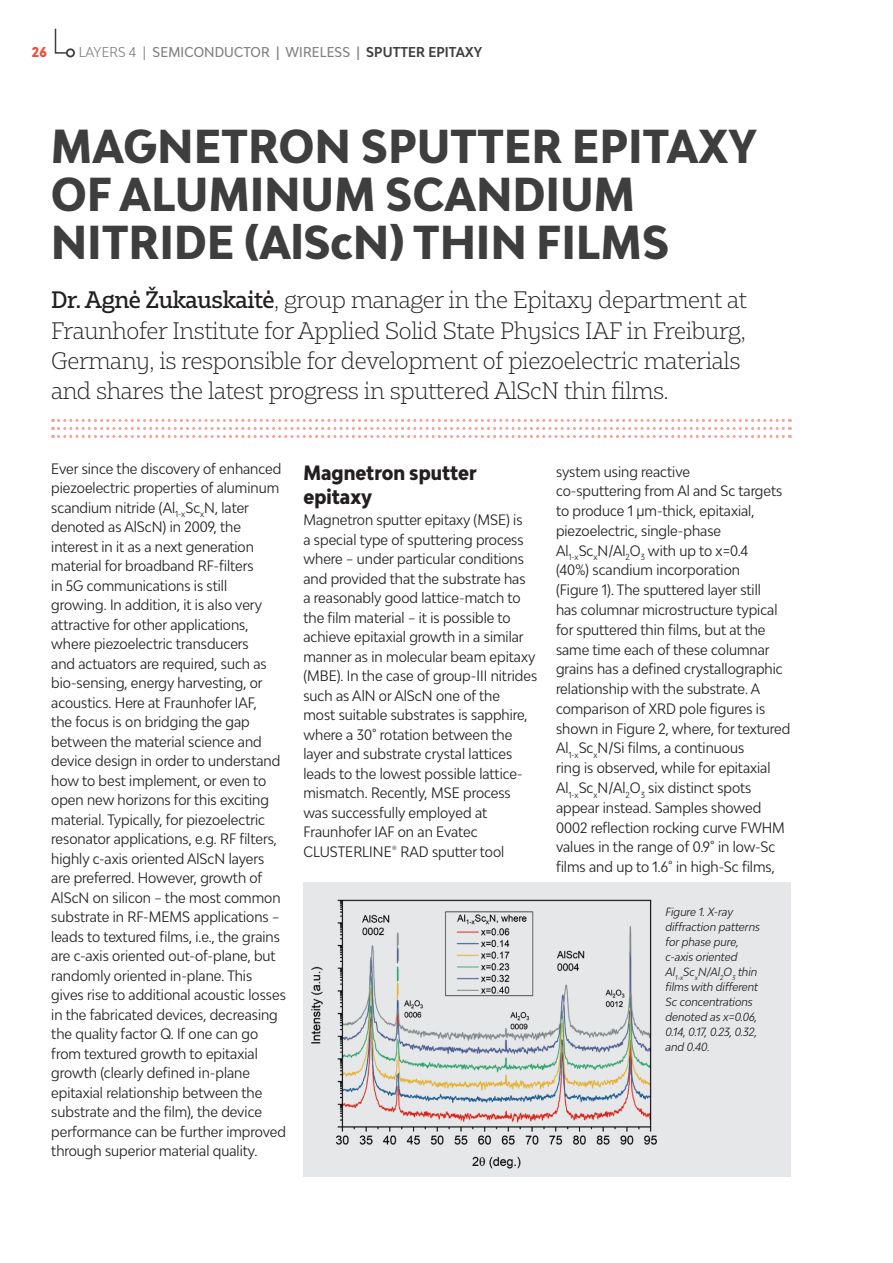
<style>
.page{position:relative;width:893px;height:1263px;background:#fff}
.page>*{position:absolute;margin:0;border:0;box-sizing:border-box;transform-origin:0 0}
.t1{font:800 condensed 45px/48px "Bw Modelica";letter-spacing:.01em;color:#3e3e3f}
.t2{font:300 22.5px/30px "Bw Glenn Slab";letter-spacing:-.015em;color:#231f20}
.t3{font:800 condensed 19.5px/24px "Bw Modelica";color:#231f20}
.t4{font:condensed 14.25px/19.5px "Bw Modelica";color:#231f20}
.t5{font:500 condensed 13.5px "Bw Modelica";letter-spacing:.01em;color:#808285}
.t6{font:800 condensed 13.5px "Bw Modelica";color:#ef4c3a}
.t7{font:italic condensed 11.25px/15px "Bw Modelica";color:#231f20}
.s1{font-weight:400}
.s2{font-weight:700;color:#3e3e3f}
.s3{font-weight:500}
</style>
<div class="page">
<svg style="left:53px;top:419px;width:737px;height:19px"></svg>
<img style="left:303px;top:882px;width:488px;height:295px">
<svg style="left:54px;top:28px;width:12px;height:26px"></svg>
<div style="left:66px;top:48px;width:9px;height:9px;border:2px solid #3e3e3f;border-radius:50%"></div>
<p class="t6" style="left:32px;top:44px;width:16px">26</p>
<p class="t5" style="left:79px;top:44px;width:405px"><span class="s1">LAYERS 4 |</span> SEMICONDUCTOR | WIRELESS | <span class="s2">SPUTTER EPITAXY</span></p>
<h1 class="t1" style="left:51px;top:121px;width:708px">MAGNETRON SPUTTER EPITAXY<br>OF ALUMINUM SCANDIUM<br>NITRIDE (AlScN) THIN FILMS</h1>
<p class="t2" style="left:51px;top:284px;width:697px"><span class="s3">Dr. Agnė Žukauskaitė</span>, group manager in the Epitaxy department at Fraunhofer Institute for Applied Solid State Physics IAF in Freiburg, Germany, is responsible for development of piezoelectric materials and shares the latest progress in sputtered AlScN thin films.</p>
<p class="t4" style="left:51px;top:458px;width:236px">Ever since the discovery of enhanced piezoelectric properties of aluminum scandium nitride (Al<sub>1-x</sub>Sc<sub>x</sub>N, later denoted as AlScN) in 2009, the interest in it as a next generation material for broadband RF-filters<br>in 5G communications is still<br>growing. In addition, it is also very attractive for other applications, where piezoelectric transducers<br>and actuators are required, such as bio-sensing, energy harvesting, or acoustics. Here at Fraunhofer IAF,<br>the focus is on bridging the gap between the material science and device design in order to understand how to best implement, or even to open new horizons for this exciting material. Typically, for piezoelectric resonator applications, e.g. RF filters, highly c-axis oriented AlScN layers are preferred. However, growth of AlScN on silicon – the most common substrate in RF-MEMS applications – leads to textured films, i.e., the grains are c-axis oriented out-of-plane, but randomly oriented in-plane. This gives rise to additional acoustic losses in the fabricated devices, decreasing the quality factor Q. If one can go from textured growth to epitaxial growth (clearly defined in-plane epitaxial relationship between the substrate and the film), the device performance can be further improved through superior material quality.</p>
<p class="t4" style="left:556px;top:461px;width:236px">system using reactive<br>co-sputtering from Al and Sc targets to produce 1 µm-thick, epitaxial, piezoelectric, single-phase Al<sub>1-x</sub>Sc<sub>x</sub>N/Al<sub>2</sub>O<sub>3</sub> with up to x=0.4<br>(40%) scandium incorporation<br>(Figure 1). The sputtered layer still<br>has columnar microstructure typical for sputtered thin films, but at the same time each of these columnar grains has a defined crystallographic relationship with the substrate. A comparison of XRD pole figures is shown in Figure 2, where, for textured Al<sub>1-x</sub>Sc<sub>x</sub>N/Si films, a continuous<br>ring is observed, while for epitaxial Al<sub>1-x</sub>Sc<sub>x</sub>N/Al<sub>2</sub>O<sub>3</sub> six distinct spots appear instead. Samples showed 0002 reflection rocking curve FWHM values in the range of 0.9° in low-Sc films and up to 1.6° in high-Sc films,</p>
<h3 class="t3" style="left:303px;top:460px;width:175px">Magnetron sputter epitaxy</h3>
<p class="t4" style="left:303px;top:510px;width:235px">Magnetron sputter epitaxy (MSE) is<br>a special type of sputtering process where – under particular conditions and provided that the substrate has<br>a reasonably good lattice-match to the film material – it is possible to achieve epitaxial growth in a similar manner as in molecular beam epitaxy (MBE). In the case of group-III nitrides such as AlN or AlScN one of the<br>most suitable substrates is sapphire, where a 30° rotation between the layer and substrate crystal lattices leads to the lowest possible lattice&shy;mismatch. Recently, MSE process was successfully employed at Fraunhofer IAF on an Evatec CLUSTERLINE® RAD sputter tool</p>
<p class="t7" style="left:665px;top:904px;width:96px">Figure 1. X-ray diffraction patterns for phase pure, c-axis oriented<br>Al<sub>1-x</sub>Sc<sub>x</sub>N/Al<sub>2</sub>O<sub>3</sub> thin films with different<br>Sc concentrations denoted as x=0.06,<br>0.14, 0.17, 0.23, 0.32, and 0.40.</p>
</div>
